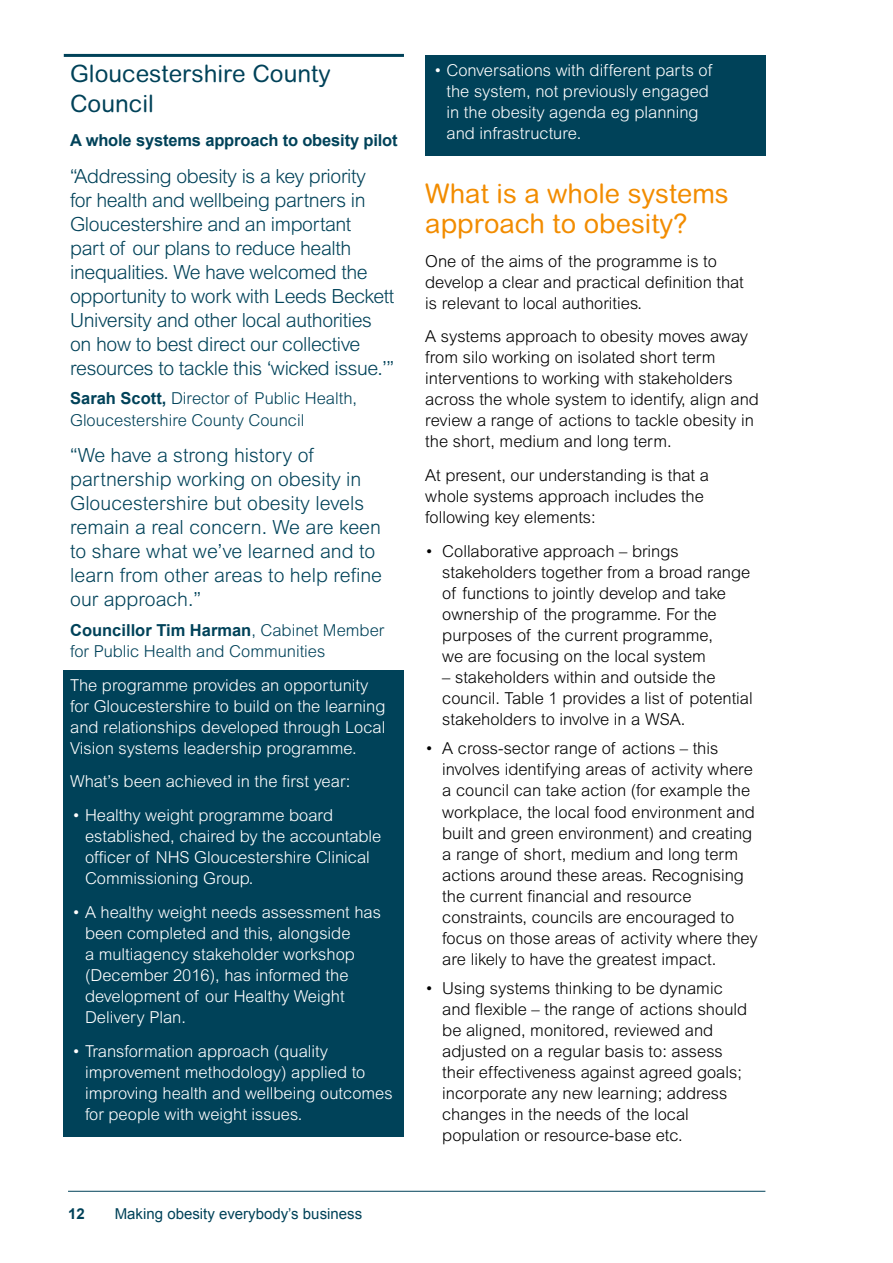
<style>
.page{position:relative;width:893px;height:1263px;background:#fff}
.page>*{position:absolute;margin:0;border:0;box-sizing:border-box;transform-origin:0 0}
.t1{font:27px/30px "Arial Rounded MT";color:#f28c00}
.t2{font:24px/30px "Arial Rounded MT";color:#004259}
.t3{font:300 19.5px/24px "Arial MT Std";letter-spacing:-.02em;color:#004259}
.t4{font:300 19.5px/24px "Arial MT Std";color:#004259}
.t5{font:300 16.5px/21px "Arial MT Std";color:#000}
.t6{font:300 16.5px/21px "Arial MT Std";color:#fff}
.t7{font:300 16.5px/21px "Arial MT Std";color:#004259}
.t8{font:700 16.5px "Arial";letter-spacing:-.01em;color:#004259}
.t9{font:15px "Arial";color:#004259}
.t10{font:700 15px "Arial";color:#004259}
.s1{font-family:"Arial";font-weight:700}
.s2{font-family:"Arial MT Std";font-weight:300}
</style>
<div class="page">
<hr style="left:68px;top:1191px;width:697px;height:1px;background:#004259">
<hr style="left:64px;top:54px;width:340px;height:3px;background:#004259">
<div style="left:64px;top:670px;width:340px;height:101px;background:#004259"></div>
<div style="left:64px;top:767px;width:340px;height:37px;background:#004259"></div>
<div style="left:64px;top:800px;width:340px;height:101px;background:#004259"></div>
<div style="left:64px;top:897px;width:340px;height:143px;background:#004259"></div>
<div style="left:64px;top:1036px;width:340px;height:101px;background:#004259"></div>
<div style="left:425px;top:55px;width:340px;height:101px;background:#004259"></div>
<h2 class="t2" style="left:70px;top:59px;width:262px">Gloucestershire County<br>Council</h2>
<p class="t8" style="left:70px;top:129px;width:329px">A whole systems approach to obesity pilot</p>
<p class="t3" style="left:70px;top:164px;width:326px">“Addressing obesity is a key priority<br>for health and wellbeing partners in Gloucestershire and an important<br>part of our plans to reduce health inequalities. We have welcomed the opportunity to work with Leeds Beckett University and other local authorities on how to best direct our collective resources to tackle this ‘wicked issue.’”</p>
<p class="t7" style="left:70px;top:388px;width:288px"><span class="s1">Sarah Scott,</span> Director of Public Health,<br>Gloucestershire County Council</p>
<p class="t4" style="left:70px;top:443px;width:313px">“We have a strong history of partnership working on obesity in<br>Gloucestershire but obesity levels remain a real concern. We are keen to share what we’ve learned and to learn from other areas to help refine our approach.”</p>
<p class="t8" style="left:70px;top:619px;width:316px">Councillor Tim Harman<span class="s2">, Cabinet Member</span></p>
<p class="t7" style="left:70px;top:640px;width:257px">for Public Health and Communities</p>
<p class="t6" style="left:70px;top:674px;width:317px">The programme provides an opportunity for Gloucestershire to build on the learning and relationships developed through Local Vision systems leadership programme.</p>
<p class="t6" style="left:70px;top:771px;width:282px">What’s been achieved in the first year:</p>
<p class="t6" style="left:85px;top:805px;width:298px;text-indent:-13px">• Healthy weight programme board established, chaired by the accountable officer of NHS Gloucestershire Clinical Commissioning Group.</p>
<p class="t6" style="left:85px;top:901px;width:297px;text-indent:-13px">• A healthy weight needs assessment has been completed and this, alongside<br>a multiagency stakeholder workshop (December 2016), has informed the development of our Healthy Weight<br>Delivery Plan.</p>
<p class="t6" style="left:85px;top:1040px;width:309px;text-indent:-13px">• Transformation approach (quality improvement methodology) applied to improving health and wellbeing outcomes for people with weight issues.</p>
<p class="t10" style="left:68px;top:1203px;width:18px">12</p>
<p class="t9" style="left:115px;top:1203px;width:249px">Making obesity everybody’s business</p>
<p class="t6" style="left:446px;top:59px;width:267px;text-indent:-13px">• Conversations with different parts of the system, not previously engaged in the obesity agenda eg planning and infrastructure.</p>
<h1 class="t1" style="left:425px;top:178px;width:305px">What is a whole systems approach to obesity?</h1>
<p class="t5" style="left:425px;top:250px;width:320px">One of the aims of the programme is to develop a clear and practical definition that is relevant to local authorities.</p>
<p class="t5" style="left:425px;top:326px;width:335px">A systems approach to obesity moves away from silo working on isolated short term interventions to working with stakeholders across the whole system to identify, align and review a range of actions to tackle obesity in the short, medium and long term.</p>
<p class="t5" style="left:425px;top:465px;width:285px">At present, our understanding is that a whole systems approach includes the following key elements:</p>
<p class="t5" style="left:442px;top:541px;width:310px;text-indent:-17px">• Collaborative approach – brings stakeholders together from a broad range of functions to jointly develop and take ownership of the programme. For the purposes of the current programme,<br>we are focusing on the local system</p>
<p class="t5" style="left:442px;top:667px;width:312px">– stakeholders within and outside the council. Table 1 provides a list of potential stakeholders to involve in a WSA.</p>
<p class="t5" style="left:442px;top:738px;width:317px;text-indent:-17px">• A cross-sector range of actions – this involves identifying areas of activity where a council can take action (for example the workplace, the local food environment and built and green environment) and creating a range of short, medium and long term actions around these areas. Recognising the current financial and resource constraints, councils are encouraged to focus on those areas of activity where they are likely to have the greatest impact.</p>
<p class="t5" style="left:442px;top:978px;width:306px;text-indent:-17px">• Using systems thinking to be dynamic and flexible – the range of actions should be aligned, monitored, reviewed and adjusted on a regular basis to: assess their effectiveness against agreed goals; incorporate any new learning; address changes in the needs of the local population or resource-base etc.</p>
</div>
